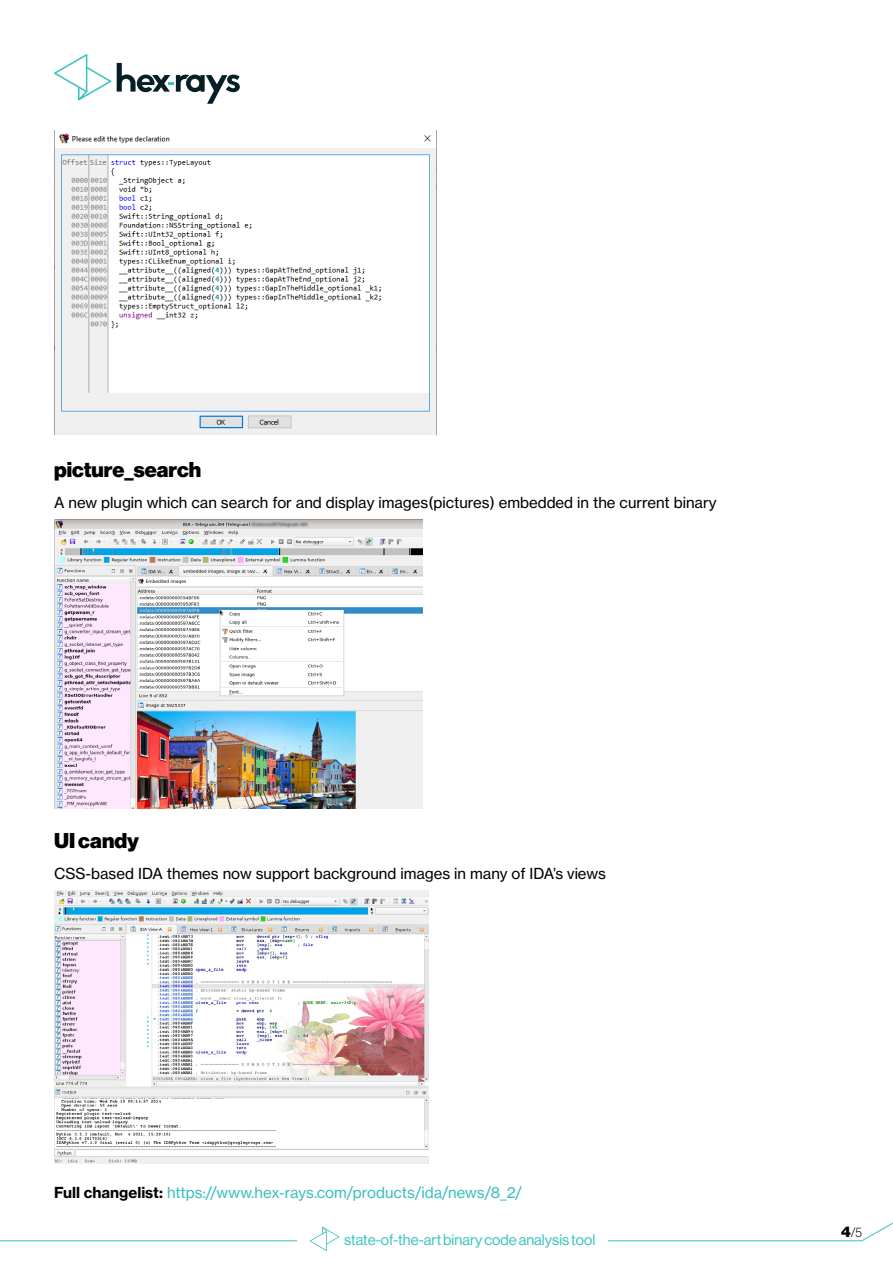
<style>
.page{position:relative;width:893px;height:1263px;background:#fff}
.page>*{position:absolute;margin:0;border:0;box-sizing:border-box;transform-origin:0 0}
.t1{font:21px "N Haas Grotesk DS Pro 95 Blk";color:#000}
.t2{font:15px "N Haas Grotesk TX Pro 55 Rg";color:#000}
.t3{font:15px "N Haas Grotesk TX Pro 55 Rg";color:#3dbfbd}
.t4{font:15px "N Haas Grotesk DS Pro 55 Rg";color:#35c4c0}
.t5{font:13.5px "N Haas Grotesk DS Pro 35 X Lt";color:#000}
.s1{font-family:"N Haas Grotesk TX Pro 75 Bd";color:#000}
.s2{font-family:"N Haas Grotesk DS Pro 95 Blk";font-size:15px}
</style>
<div class="page">
<svg style="left:117px;top:63px;width:123px;height:41px"></svg>
<svg style="left:54px;top:54px;width:57px;height:46px"></svg>
<hr style="left:0;top:1240px;width:297px;height:1px;background:#35c4c0">
<svg style="left:607px;top:1222px;width:286px;height:19px"></svg>
<svg style="left:310px;top:1227px;width:29px;height:24px"></svg>
<img style="left:54px;top:131px;width:382px;height:304px">
<img style="left:54px;top:519px;width:368px;height:289px">
<img style="left:54px;top:891px;width:374px;height:273px">
<h1 class="t1" style="left:54px;top:457px;width:149px">picture_search</h1>
<p class="t2" style="left:54px;top:493px;width:664px">A new plugin which can search for and display images(pictures) embedded in the current binary</p>
<h1 class="t1" style="left:54px;top:828px;width:86px">UI candy</h1>
<p class="t2" style="left:54px;top:864px;width:553px">CSS-based IDA themes now support background images in many of IDA’s views</p>
<p class="t3" style="left:54px;top:1183px;width:470px"><span class="s1">Full changelist:</span> https://www.hex-rays.com/products/ida/news/8_2/</p>
<p class="t4" style="left:344px;top:1231px;width:253px">state-of-the-art binary code analysis tool</p>
<p class="t5" style="left:841px;top:1224px;width:22px"><span class="s2">4</span>/5</p>
</div>
